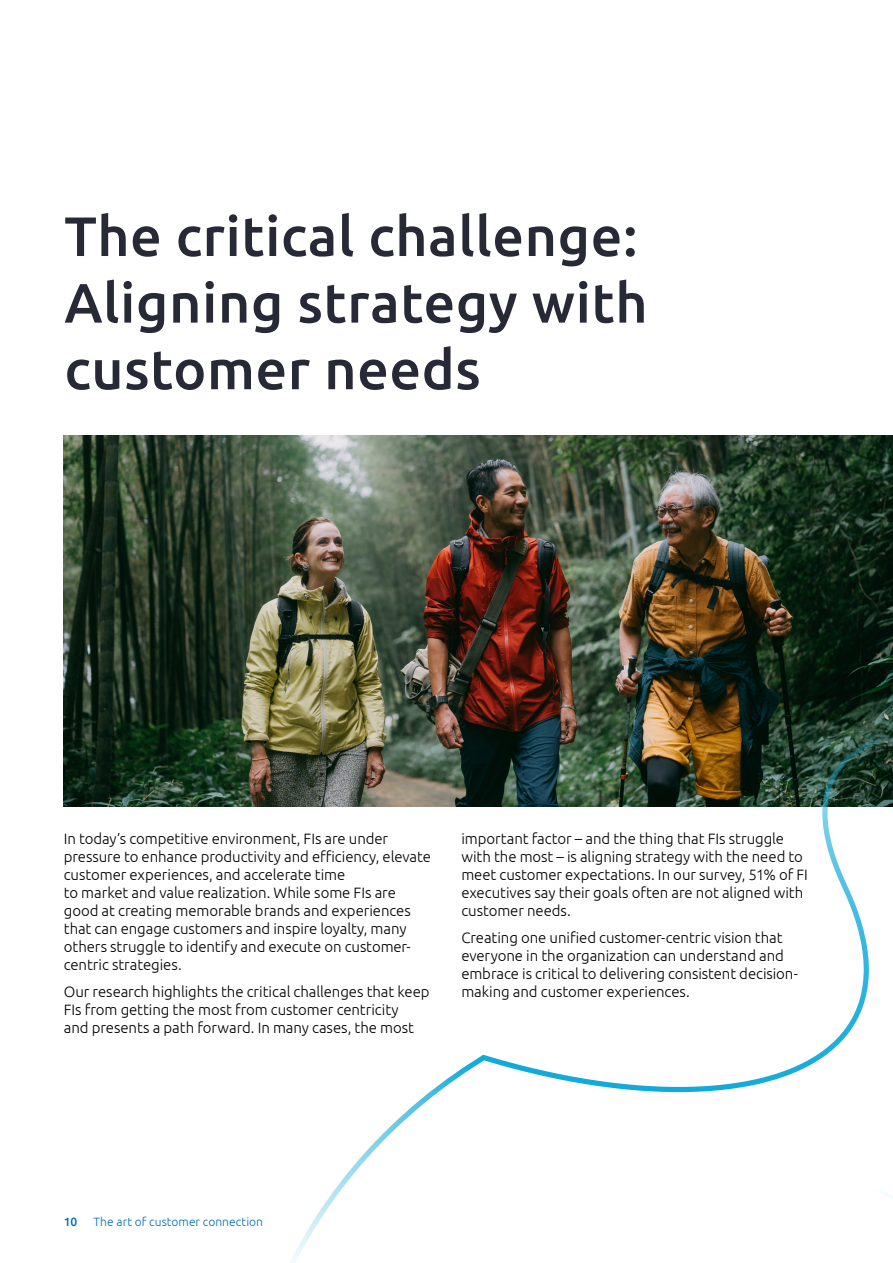
<style>
.page{position:relative;width:893px;height:1263px;background:#fff}
.page>*{position:absolute;margin:0;border:0;box-sizing:border-box;transform-origin:0 0}
.Title_1_span{font:500 55.5px/66.6px "Ubuntu";letter-spacing:.01em;color:#272936}
.text{font:300 15px/18px "Ubuntu";letter-spacing:-.005em;color:#000}
.t1{font:300 12px "Ubuntu";letter-spacing:.005em;color:#0070ac}
.t2{font:500 12px "Ubuntu";color:#0070ac}
</style>
<div class="page">
<img style="left:63px;top:436px;width:830px;height:370px">
<svg style="left:888px;top:1194px;width:5px;height:5px"></svg>
<svg style="left:289px;top:739px;width:586px;height:524px"></svg>
<p class="Title_1_span" style="left:64px;top:201px;width:584px">The critical challenge:<br>Aligning strategy with customer needs</p>
<p class="text" style="left:64px;top:829px;width:369px">In today’s competitive environment, FIs are under pressure to enhance productivity and efficiency, elevate customer experiences, and accelerate time<br>to market and value realization. While some FIs are good at creating memorable brands and experiences that can engage customers and inspire loyalty, many others struggle to identify and execute on customer&shy;centric strategies.</p>
<p class="text" style="left:64px;top:982px;width:367px">Our research highlights the critical challenges that keep<br>FIs from getting the most from customer centricity<br>and presents a path forward. In many cases, the most</p>
<p class="text" style="left:461px;top:829px;width:348px">important factor – and the thing that FIs struggle with the most – is aligning strategy with the need to meet customer expectations. In our survey, 51% of FI executives say their goals often are not aligned with customer needs.</p>
<p class="text" style="left:461px;top:928px;width:338px">Creating one unified customer-centric vision that everyone in the organization can understand and embrace is critical to delivering consistent decision&shy;making and customer experiences.</p>
<p class="t2" style="left:64px;top:1214px;width:15px">10</p>
<p class="t1" style="left:94px;top:1214px;width:171px">The art of customer connection</p>
</div>
